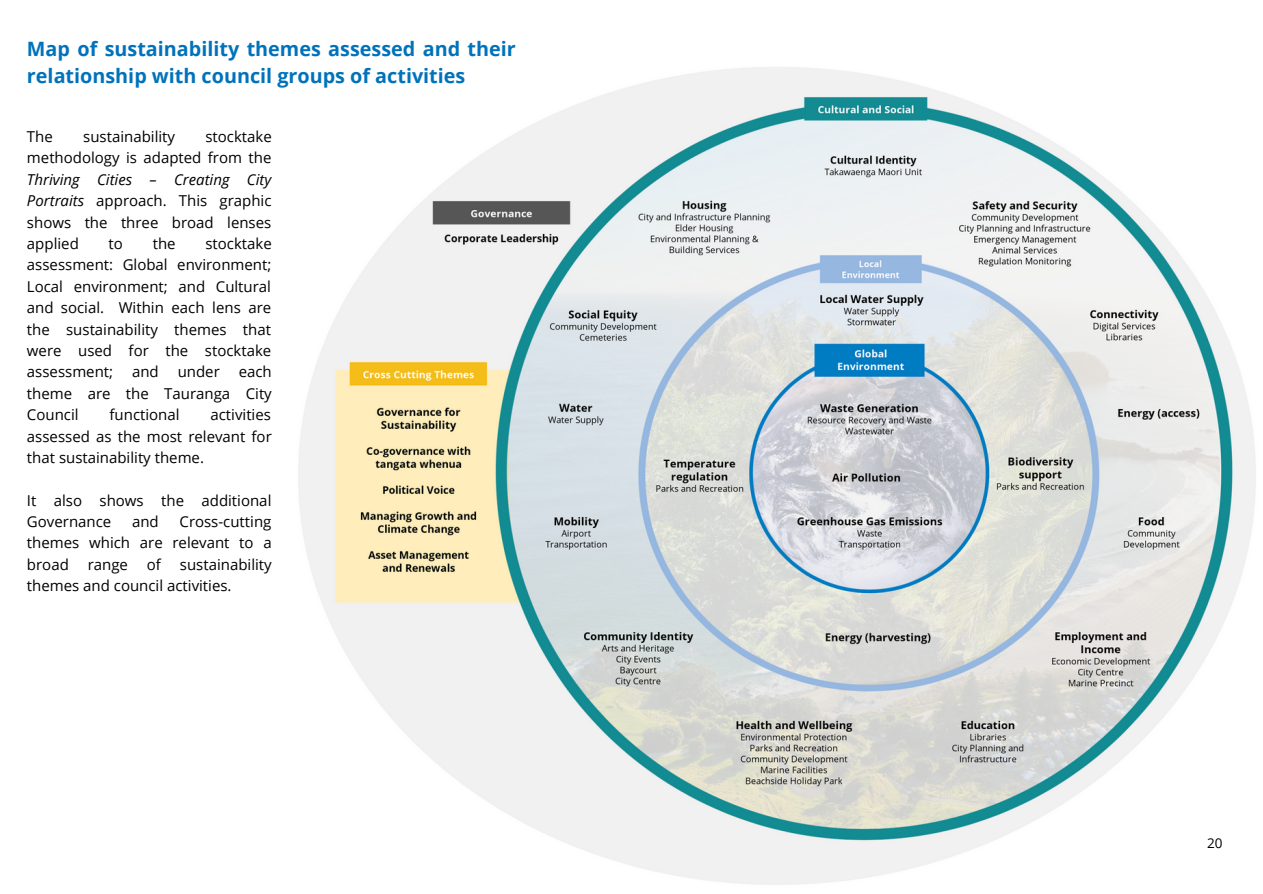
<style>
.page{position:relative;width:1263px;height:894px;background:#fff}
.page>*{position:absolute;margin:0;border:0;box-sizing:border-box;transform-origin:0 0}
.t1{font:700 19.8px/27px "Open Sans";color:#0072bb}
.t2{font:15px/21.3px "Open Sans";color:#000;text-align:justify}
.t3{font:13.5px "Open Sans";color:#000}
.s1{font-style:italic}
</style>
<div class="page">
<img style="left:298px;top:67px;width:958px;height:818px">
<h1 class="t1" style="left:27px;top:35px;width:490px">Map of sustainability themes assessed and their relationship with council groups of activities</h1>
<p class="t2" style="left:27px;top:126px;width:27px">The</p>
<p class="t2" style="left:83px;top:126px;width:93px">sustainability</p>
<p class="t2" style="left:27px;top:126px;width:246px;text-align:right">stocktake<br>methodology is adapted from the</p>
<p class="t2" style="left:27px;top:168px;width:246px"><span class="s1">Thriving Cities – Creating City Portraits</span> approach. This graphic shows the three broad lenses applied</p>
<p class="t2" style="left:27px;top:232px;width:246px;text-indent:178px">stocktake assessment: Global environment; Local environment; and Cultural and social. Within each lens are the sustainability themes that were used for the stocktake assessment;</p>
<p class="t2" style="left:109px;top:232px;width:16px">to</p>
<p class="t2" style="left:153px;top:232px;width:24px">the</p>
<p class="t2" style="left:27px;top:361px;width:246px;text-indent:212px">each theme are the Tauranga City Council</p>
<p class="t2" style="left:132px;top:361px;width:28px">and</p>
<p class="t2" style="left:178px;top:361px;width:44px">under</p>
<p class="t2" style="left:110px;top:403px;width:72px">functional</p>
<p class="t2" style="left:27px;top:403px;width:246px;text-indent:183px">activities assessed as the most relevant for that sustainability theme.</p>
<p class="t2" style="left:27px;top:489px;width:246px">It also shows the additional<br>Governance</p>
<p class="t2" style="left:132px;top:510px;width:28px">and</p>
<p class="t2" style="left:27px;top:510px;width:246px;text-indent:153px">Cross-cutting themes which are relevant to a broad</p>
<p class="t2" style="left:88px;top:553px;width:42px">range</p>
<p class="t2" style="left:147px;top:553px;width:16px">of</p>
<p class="t2" style="left:27px;top:553px;width:246px;text-indent:153px">sustainability themes and council activities.</p>
<p class="t3" style="left:1207px;top:833px;width:17px">20</p>
</div>
